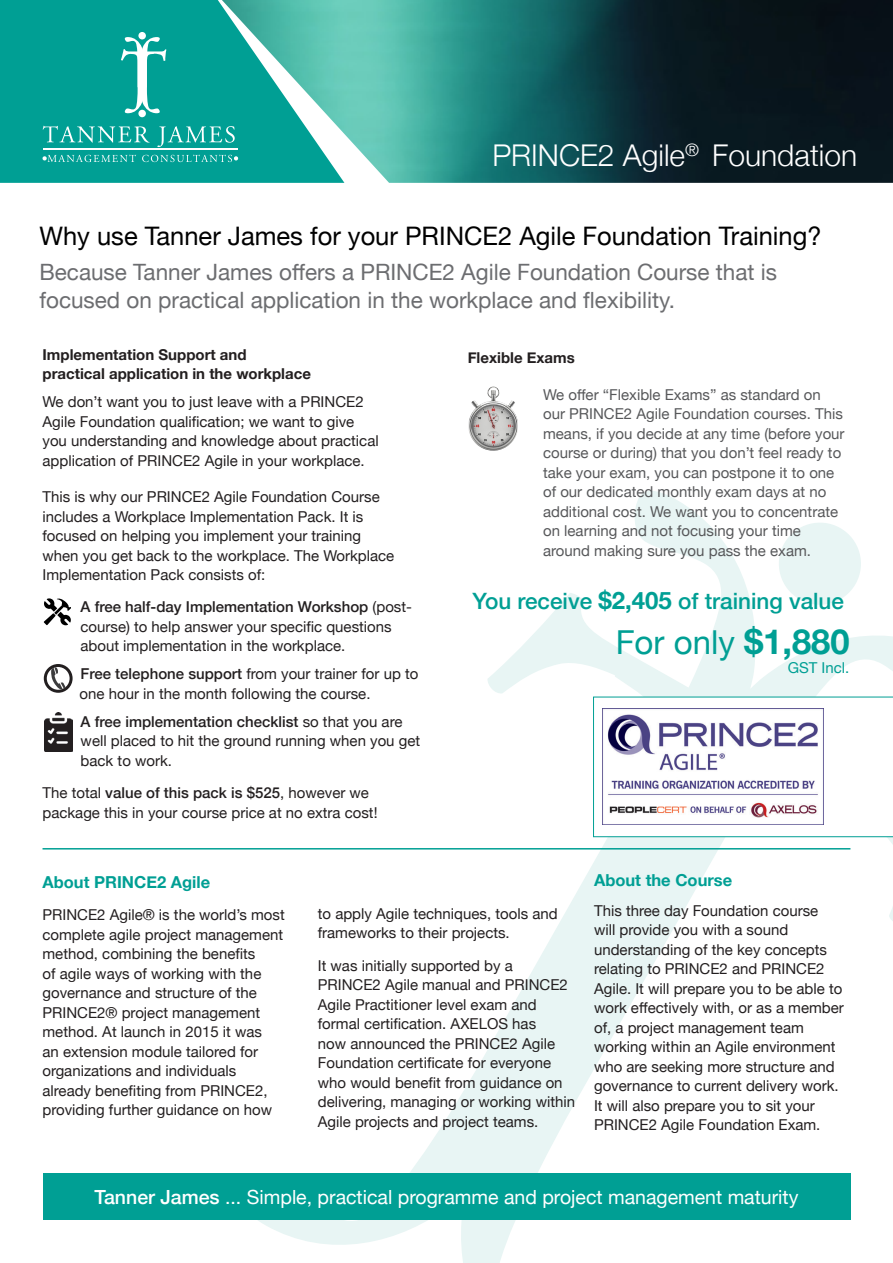
<style>
.page{position:relative;width:893px;height:1263px;background:#fff}
.page>*{position:absolute;margin:0;border:0;box-sizing:border-box;transform-origin:0 0}
.subhead{font:33px "Helvetica Neue";color:#009f94}
.Heading_1{font:300 30px "Helvetica Neue";color:#fff}
.Heading_1-2{font:25.5px "Helvetica Neue";color:#000}
.INTRO{font:22.5px/28.5px "Helvetica Neue";color:#6c6d70}
.subhead-2{font:500 22.5px "Helvetica Neue";color:#009f94}
.Body{font:19.5px "Helvetica Neue";color:#fff}
.subhead-3{font:700 16.5px "Helvetica Neue";color:#009f94}
.Body-2{font:15px/19.5px "Helvetica Neue";color:#231f20}
.Dotpoint{font:15px/19.5px "Helvetica Neue";color:#57585a}
.Dotpoint-2{font:15px/19.5px "Helvetica Neue";color:#231f20}
.subhead-4{font:700 15px/19.5px "Helvetica Neue";color:#231f20}
.subhead-5{font:15px "Helvetica Neue";color:#009f94}
.s1{font-weight:500}
.s2{font-weight:700;font-size:24px}
.s3{font-weight:700;font-size:34.5px}
.s4{font-style:inherit}
</style>
<div class="page">
<svg style="left:237px;top:491px;width:656px;height:772px"></svg>
<div style="left:0;top:0;width:222px;height:183px;background:#009f94"></div>
<img style="left:222px;top:0;width:671px;height:183px">
<svg style="left:121px;top:37px;width:45px;height:76px"></svg>
<div style="left:138px;top:32px;width:8px;height:7px;background:#fff;border-radius:50%"></div>
<div style="left:138px;top:110px;width:8px;height:7px;background:#fff;border-radius:50%"></div>
<svg style="left:43px;top:126px;width:107px;height:17px;background:#37b3ab"></svg>
<svg style="left:157px;top:126px;width:78px;height:21px;background:#2fb0a7"></svg>
<svg style="left:142px;top:155px;width:96px;height:7px"></svg>
<hr style="left:43px;top:148px;width:195px;height:2px;background:#fff">
<svg style="left:43px;top:155px;width:93px;height:7px"></svg>
<div style="left:43px;top:1174px;width:807px;height:46px;background:#009f94"></div>
<div style="left:44px;top:664px;width:29px;height:29px;border:3px solid #231f20;border-radius:50%"></div>
<svg style="left:51px;top:667px;width:15px;height:23px"></svg>
<svg style="left:44px;top:598px;width:27px;height:27px"></svg>
<img style="left:45px;top:713px;width:27px;height:39px">
<hr style="left:43px;top:848px;width:807px;height:1px;background:#009f94">
<img style="left:469px;top:386px;width:49px;height:65px">
<svg style="left:593px;top:697px;width:300px;height:140px"></svg>
<img style="left:602px;top:708px;width:222px;height:117px">
<p class="Heading_1" style="left:492px;top:131px;width:366px">PRINCE2 Agile<sup>®</sup> Foundation</p>
<p class="Heading_1-2" style="left:39px;top:217px;width:784px">Why use Tanner James for your PRINCE2 Agile Foundation Training?</p>
<p class="INTRO" style="left:39px;top:259px;width:739px">Because Tanner James offers a PRINCE2 Agile Foundation Course that is focused on practical application in the workplace and flexibility.</p>
<p class="subhead-4" style="left:43px;top:345px;width:270px">Implementation Support and practical application in the workplace</p>
<p class="Body-2" style="left:43px;top:393px;width:338px">We don’t want you to just leave with a PRINCE2<br>Agile Foundation qualification; we want to give you understanding and knowledge about practical application of PRINCE2 Agile in your workplace.</p>
<p class="Body-2" style="left:43px;top:488px;width:353px">This is why our PRINCE2 Agile Foundation Course includes a Workplace Implementation Pack. It is focused on helping you implement your training when you get back to the workplace. The Workplace Implementation Pack consists of:</p>
<p class="Dotpoint-2" style="left:81px;top:598px;width:333px"><span class="s1">A free half-day Implementation Workshop</span> (post&shy;course) to help answer your specific questions about implementation in the workplace.</p>
<p class="Dotpoint-2" style="left:80px;top:665px;width:340px"><span class="s1">Free telephone support</span> from your trainer for up to one hour in the month following the course.</p>
<p class="Dotpoint-2" style="left:81px;top:713px;width:341px"><span class="s1">A free implementation checklist</span> so that you are well placed to hit the ground running when you get back to work.</p>
<p class="Body-2" style="left:43px;top:784px;width:337px">The total <span class="s1">value of this pack is $525</span>, however we package this in your course price at no extra cost!</p>
<p class="subhead-4" style="left:468px;top:348px;width:109px">Flexible Exams</p>
<p class="Dotpoint" style="left:543px;top:385px;width:303px">We offer “Flexible Exams” as standard on our PRINCE2 Agile Foundation courses. This means, if you decide at any time (before your course or during) that you don’t feel ready to take your exam, you can postpone it to one of our dedicated monthly exam days at no additional cost. We want you to concentrate on learning and not focusing your time around making sure you pass the exam.</p>
<p class="subhead-2" style="left:472px;top:583px;width:373px">You receive <span class="s2">$2,405</span> of training value</p>
<p class="subhead" style="left:616px;top:618px;width:235px">For only <span class="s3">$1,880</span></p>
<p class="subhead-5" style="left:788px;top:657px;width:63px"><span class="s4">GST</span> Incl.</p>
<p class="subhead-3" style="left:43px;top:869px;width:169px">About PRINCE2 Agile</p>
<p class="Body-2" style="left:43px;top:906px;width:244px">PRINCE2 Agile® is the world’s most complete agile project management method, combining the benefits<br>of agile ways of working with the governance and structure of the<br>PRINCE2® project management method. At launch in 2015 it was<br>an extension module tailored for organizations and individuals already benefiting from PRINCE2, providing further guidance on how</p>
<p class="Body-2" style="left:318px;top:905px;width:241px">to apply Agile techniques, tools and frameworks to their projects.</p>
<p class="Body-2" style="left:318px;top:956px;width:259px">It was initially supported by a PRINCE2 Agile manual and PRINCE2<br>Agile Practitioner level exam and formal certification. AXELOS has<br>now announced the PRINCE2 Agile Foundation certificate for everyone who would benefit from guidance on delivering, managing or working within Agile projects and project teams.</p>
<p class="subhead-3" style="left:594px;top:867px;width:140px">About the Course</p>
<p class="Body-2" style="left:594px;top:902px;width:251px">This three day Foundation course<br>will provide you with a sound understanding of the key concepts relating to PRINCE2 and PRINCE2<br>Agile. It will prepare you to be able to work effectively with, or as a member of, a project management team working within an Agile environment who are seeking more structure and governance to current delivery work.<br>It will also prepare you to sit your PRINCE2 Agile Foundation Exam.</p>
<p class="Body" style="left:94px;top:1183px;width:705px"><span class="s1">Tanner James</span> ... Simple, practical programme and project management maturity</p>
</div>
